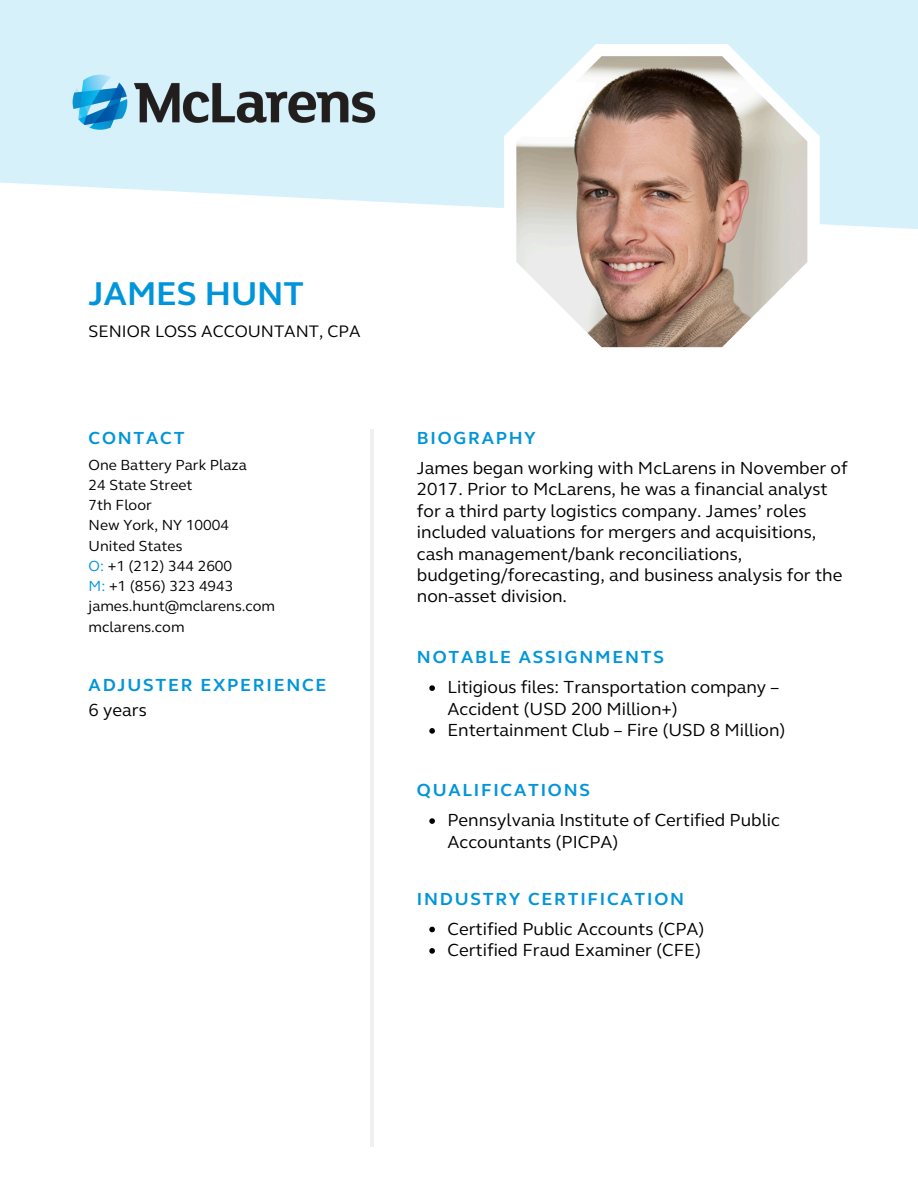
<style>
.page{position:relative;width:918px;height:1188px;background:#fff}
.page>*{position:absolute;margin:0;border:0;box-sizing:border-box;transform-origin:0 0}
.t1{font:700 33.9px "FS Elliot";color:#0095da}
.t2{font:18px/21.3px "FS Elliot";color:#000}
.t3{font:700 18px "FS Elliot";letter-spacing:.1em;color:#0095da}
.t4{font:17.1px "FS Elliot";color:#000}
.t5{font:15px "FS Elliot";color:#000}
.s1{color:#0095da}
</style>
<div class="page">
<hr style="left:370px;top:429px;width:3px;height:718px;background:#eff0f2">
<img style="left:52px;top:50px;width:344px;height:104px">
<svg style="left:429px;top:818px;width:6px;height:6px"></svg>
<svg style="left:429px;top:685px;width:6px;height:6px"></svg>
<svg style="left:429px;top:728px;width:6px;height:6px"></svg>
<svg style="left:429px;top:927px;width:6px;height:5px"></svg>
<svg style="left:429px;top:948px;width:6px;height:6px"></svg>
<svg style="left:504px;top:44px;width:316px;height:304px"></svg>
<h3 class="t1" style="left:89px;top:273px;width:217px">JAMES HUNT</h3>
<h2 class="t4" style="left:89px;top:321px;width:273px">SENIOR LOSS ACCOUNTANT, CPA</h2>
<h2 class="t3" style="left:89px;top:427px;width:97px">CONTACT</h2>
<p class="t5" style="left:89px;top:456px;width:160px">One Battery Park Plaza</p>
<p class="t5" style="left:89px;top:476px;width:105px">24 State Street</p>
<p class="t5" style="left:89px;top:496px;width:65px">7th Floor</p>
<p class="t5" style="left:89px;top:516px;width:142px">New York, NY 10004</p>
<p class="t5" style="left:89px;top:537px;width:95px">United States</p>
<p class="t5" style="left:89px;top:557px;width:145px"><span class="s1">O:</span> +1 (212) 344 2600</p>
<p class="t5" style="left:89px;top:577px;width:146px"><span class="s1">M:</span> +1 (856) 323 4943</p>
<p class="t5" style="left:89px;top:597px;width:188px">james.hunt@mclarens.com</p>
<p class="t5" style="left:89px;top:618px;width:97px">mclarens.com</p>
<p class="t3" style="left:417px;top:427px;width:120px">BIOGRAPHY</p>
<p class="t2" style="left:417px;top:457px;width:432px">James began working with McLarens in November of 2017. Prior to McLarens, he was a financial analyst for a third party logistics company. James’ roles included valuations for mergers and acquisitions, cash management/bank reconciliations, budgeting/forecasting, and business analysis for the non-asset division.</p>
<p class="t3" style="left:417px;top:647px;width:248px">NOTABLE ASSIGNMENTS</p>
<h2 class="t3" style="left:89px;top:674px;width:239px">ADJUSTER EXPERIENCE</h2>
<h4 class="t2" style="left:447px;top:677px;width:333px">Litigious files: Transportation company –<br>Accident (USD 200 Million+)</h4>
<h2 class="t2" style="left:447px;top:719px;width:340px">Entertainment Club – Fire (USD 8 Million)</h2>
<h4 class="t2" style="left:89px;top:699px;width:60px">6 years</h4>
<h1 class="t3" style="left:417px;top:779px;width:175px">QUALIFICATIONS</h1>
<p class="t2" style="left:447px;top:810px;width:334px">Pennsylvania Institute of Certified Public<br>Accountants (PICPA)</p>
<p class="t3" style="left:417px;top:888px;width:269px">INDUSTRY CERTIFICATION</p>
<p class="t2" style="left:447px;top:918px;width:259px">Certified Public Accounts (CPA)</p>
<h2 class="t2" style="left:447px;top:939px;width:255px">Certified Fraud Examiner (CFE)</h2>
</div>
